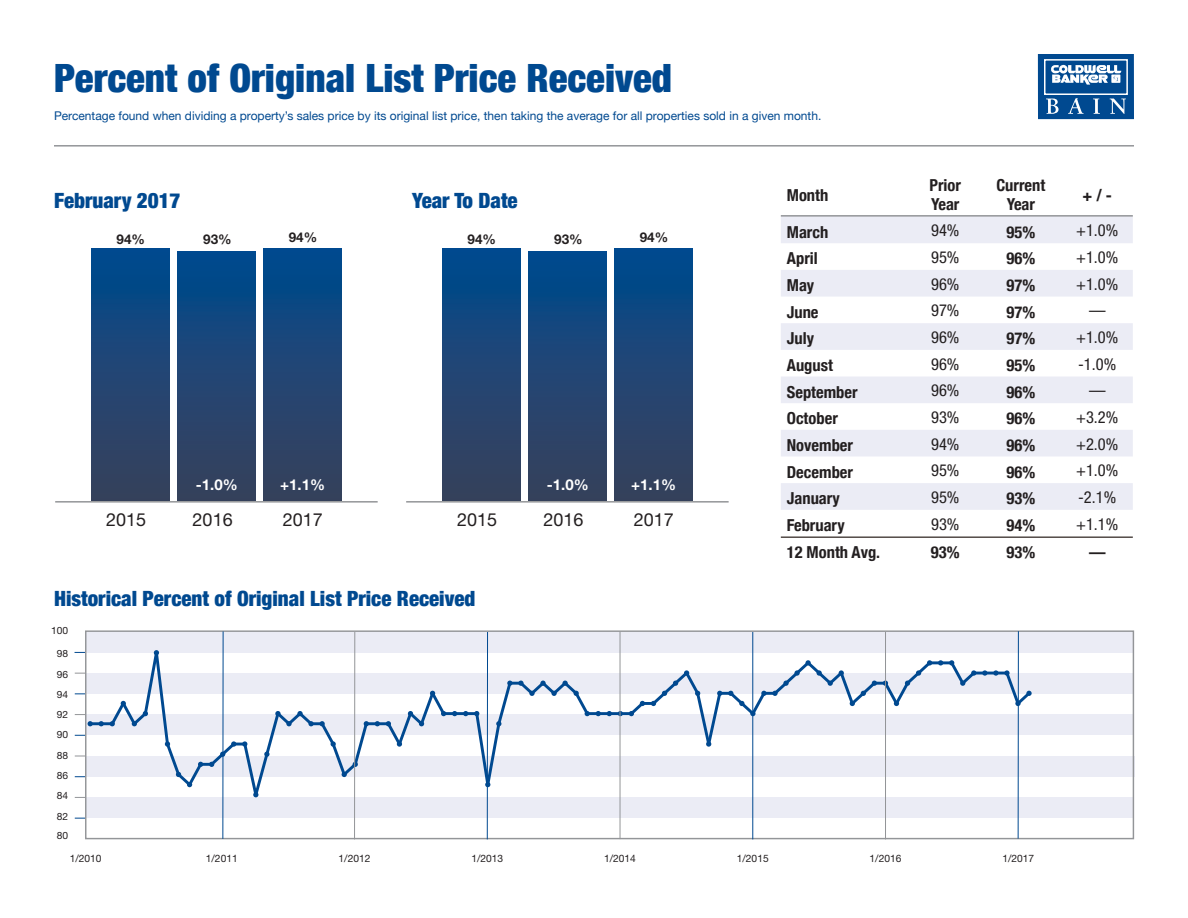
<style>
.page{position:relative;width:1188px;height:918px;background:#fff}
.page>*{position:absolute;margin:0;border:0;box-sizing:border-box;transform-origin:0 0}
.t1{font:900 condensed 39px "Helvetica Neue";color:#004990}
.t2{font:900 condensed 21px "Helvetica Neue";color:#004990}
.t3{font:18px "Helvetica Neue";color:#231f20}
.t4{font:700 condensed 16.5px/19.8px "Helvetica Neue";color:#231f20}
.t5{font:condensed 16.5px "Helvetica Neue";color:#231f20}
.t6{font:700 15px "Helvetica Neue";color:#fff}
.t7{font:700 13.5px "Helvetica Neue";color:#231f20}
.t8{font:12px "Helvetica Neue";color:#004990}
.t9{font:10.2px "Helvetica Neue";color:#231f20}
.t10{font:10.05px "Helvetica Neue";color:#231f20}
</style>
<div class="page">
<div style="left:1038px;top:54px;width:96px;height:65px;background:#004990"></div>
<div style="left:1044px;top:59px;width:84px;height:36px;border:2px solid #fff"></div>
<svg style="left:1051px;top:65px;width:70px;height:20px"></svg>
<svg style="left:1046px;top:98px;width:80px;height:16px"></svg>
<hr style="left:54px;top:145px;width:1080px;height:2px;background:#939598">
<hr style="left:55px;top:501px;width:323px;height:2px;background:#939598">
<div style="left:264px;top:248px;width:77px;height:253px;background:linear-gradient(to bottom,#004a8e,#3c415a)"></div>
<div style="left:178px;top:251px;width:77px;height:250px;background:linear-gradient(to bottom,#004a8e,#3b415a)"></div>
<div style="left:92px;top:248px;width:77px;height:253px;background:linear-gradient(to bottom,#004a8e,#3c415a)"></div>
<hr style="left:406px;top:501px;width:323px;height:2px;background:#939598">
<div style="left:615px;top:248px;width:77px;height:253px;background:linear-gradient(to bottom,#004a8e,#3c415a)"></div>
<div style="left:529px;top:251px;width:77px;height:250px;background:linear-gradient(to bottom,#004a8e,#3b415a)"></div>
<div style="left:443px;top:248px;width:77px;height:253px;background:linear-gradient(to bottom,#004a8e,#3c415a)"></div>
<div style="left:85px;top:632px;width:1048px;height:20px;background:#ebecf5"></div>
<div style="left:85px;top:673px;width:1049px;height:21px;background:#ebecf5"></div>
<div style="left:85px;top:715px;width:1049px;height:20px;background:#ebecf5"></div>
<div style="left:86px;top:756px;width:1048px;height:21px;background:#ebecf5"></div>
<div style="left:85px;top:797px;width:1049px;height:21px;background:#ebecf5"></div>
<div style="left:85px;top:630px;width:1049px;height:209px;border:1px solid #939598"></div>
<svg style="left:75px;top:649px;width:958px;height:149px"></svg>
<hr style="left:223px;top:631px;width:1px;height:208px;background:#004990">
<hr style="left:354px;top:632px;width:1px;height:207px;background:#939598">
<hr style="left:487px;top:632px;width:1px;height:207px;background:#004990">
<hr style="left:620px;top:632px;width:1px;height:207px;background:#939598">
<hr style="left:753px;top:632px;width:1px;height:207px;background:#004990">
<hr style="left:885px;top:632px;width:1px;height:207px;background:#939598">
<hr style="left:1018px;top:631px;width:1px;height:208px;background:#004990">
<svg style="left:781px;top:217px;width:352px;height:293px;fill:#ebecf5"></svg>
<hr style="left:781px;top:215px;width:352px;height:2px;background:#939598">
<hr style="left:781px;top:536px;width:352px;height:2px;background:#524a47">
<h1 class="t1" style="left:54px;top:54px;width:620px">Percent of Original List Price Received</h1>
<p class="t8" style="left:54px;top:109px;width:769px">Percentage found when dividing a property’s sales price by its original list price, then taking the average for all properties sold in a given month.</p>
<p class="t2" style="left:54px;top:188px;width:128px">February 2017</p>
<p class="t4" style="left:787px;top:185px;width:43px">Month</p>
<p class="t4" style="left:930px;top:175px;width:33px">Prior<br>Year</p>
<p class="t4" style="left:996px;top:175px;width:50px;text-align:center">Current<br>Year</p>
<p class="t4" style="left:1083px;top:185px;width:31px">+ / -</p>
<p class="t4" style="left:787px;top:222px;width:43px">March</p>
<p class="t5" style="left:931px;top:225px;width:30px">94%</p>
<p class="t4" style="left:1007px;top:222px;width:30px">95%</p>
<p class="t5" style="left:1076px;top:225px;width:44px">+1.0%</p>
<p class="t4" style="left:787px;top:248px;width:33px">April</p>
<p class="t5" style="left:931px;top:251px;width:30px">95%</p>
<p class="t4" style="left:1007px;top:248px;width:30px">96%</p>
<p class="t5" style="left:1076px;top:251px;width:44px">+1.0%</p>
<p class="t4" style="left:787px;top:275px;width:29px">May</p>
<p class="t5" style="left:931px;top:278px;width:30px">96%</p>
<p class="t4" style="left:1007px;top:275px;width:30px">97%</p>
<p class="t5" style="left:1076px;top:278px;width:44px">+1.0%</p>
<p class="t4" style="left:787px;top:302px;width:33px">June</p>
<p class="t5" style="left:931px;top:305px;width:30px">97%</p>
<p class="t4" style="left:1007px;top:302px;width:30px">97%</p>
<p class="t5" style="left:1089px;top:305px;width:18px">—</p>
<p class="t4" style="left:787px;top:328px;width:29px">July</p>
<p class="t5" style="left:931px;top:331px;width:30px">96%</p>
<p class="t4" style="left:1007px;top:328px;width:30px">97%</p>
<p class="t5" style="left:1076px;top:331px;width:44px">+1.0%</p>
<p class="t4" style="left:787px;top:355px;width:48px">August</p>
<p class="t5" style="left:931px;top:358px;width:30px">96%</p>
<p class="t4" style="left:1007px;top:355px;width:30px">95%</p>
<p class="t5" style="left:1078px;top:358px;width:40px">-1.0%</p>
<p class="t4" style="left:787px;top:382px;width:72px">September</p>
<p class="t5" style="left:931px;top:385px;width:30px">96%</p>
<p class="t4" style="left:1007px;top:382px;width:30px">96%</p>
<p class="t5" style="left:1089px;top:385px;width:18px">—</p>
<p class="t4" style="left:787px;top:408px;width:53px">October</p>
<p class="t5" style="left:931px;top:411px;width:30px">93%</p>
<p class="t4" style="left:1007px;top:408px;width:30px">96%</p>
<p class="t5" style="left:1076px;top:411px;width:44px">+3.2%</p>
<p class="t4" style="left:787px;top:435px;width:68px">November</p>
<p class="t5" style="left:931px;top:438px;width:30px">94%</p>
<p class="t4" style="left:1007px;top:435px;width:30px">96%</p>
<p class="t5" style="left:1076px;top:438px;width:44px">+2.0%</p>
<p class="t4" style="left:787px;top:462px;width:68px">December</p>
<p class="t5" style="left:931px;top:465px;width:30px">95%</p>
<p class="t4" style="left:1007px;top:462px;width:30px">96%</p>
<p class="t5" style="left:1076px;top:465px;width:44px">+1.0%</p>
<p class="t4" style="left:787px;top:488px;width:55px">January</p>
<p class="t5" style="left:931px;top:491px;width:30px">95%</p>
<p class="t4" style="left:1007px;top:488px;width:30px">93%</p>
<p class="t5" style="left:1078px;top:491px;width:40px">-2.1%</p>
<p class="t4" style="left:787px;top:515px;width:59px">February</p>
<p class="t5" style="left:931px;top:518px;width:30px">93%</p>
<p class="t4" style="left:1007px;top:515px;width:30px">94%</p>
<p class="t5" style="left:1076px;top:518px;width:44px">+1.1%</p>
<p class="t4" style="left:787px;top:542px;width:95px">12 Month Avg.</p>
<p class="t4" style="left:931px;top:542px;width:30px">93%</p>
<p class="t4" style="left:1007px;top:542px;width:30px">93%</p>
<p class="t4" style="left:1089px;top:542px;width:18px">—</p>
<p class="t2" style="left:412px;top:188px;width:107px">Year To Date</p>
<p class="t7" style="left:289px;top:233px;width:30px">94%</p>
<p class="t7" style="left:640px;top:233px;width:30px">94%</p>
<p class="t7" style="left:117px;top:234px;width:30px">94%</p>
<p class="t7" style="left:203px;top:234px;width:30px">93%</p>
<p class="t7" style="left:468px;top:234px;width:30px">94%</p>
<p class="t7" style="left:554px;top:234px;width:30px">93%</p>
<p class="t6" style="left:196px;top:480px;width:43px">-1.0%</p>
<p class="t6" style="left:280px;top:480px;width:46px">+1.1%</p>
<p class="t6" style="left:547px;top:480px;width:43px">-1.0%</p>
<p class="t6" style="left:631px;top:480px;width:46px">+1.1%</p>
<p class="t3" style="left:106px;top:513px;width:42px">2015</p>
<p class="t3" style="left:193px;top:513px;width:42px">2016</p>
<p class="t3" style="left:283px;top:513px;width:42px">2017</p>
<p class="t3" style="left:457px;top:513px;width:42px">2015</p>
<p class="t3" style="left:544px;top:513px;width:42px">2016</p>
<p class="t3" style="left:634px;top:513px;width:42px">2017</p>
<p class="t2" style="left:54px;top:586px;width:423px">Historical Percent of Original List Price Received</p>
<p class="t10" style="left:51px;top:627px;width:19px">100</p>
<p class="t10" style="left:57px;top:650px;width:13px">98</p>
<p class="t10" style="left:57px;top:670px;width:13px">96</p>
<p class="t10" style="left:57px;top:691px;width:13px">94</p>
<p class="t10" style="left:57px;top:711px;width:13px">92</p>
<p class="t10" style="left:57px;top:731px;width:13px">90</p>
<p class="t10" style="left:57px;top:752px;width:13px">88</p>
<p class="t10" style="left:57px;top:772px;width:13px">86</p>
<p class="t10" style="left:57px;top:792px;width:13px">84</p>
<p class="t10" style="left:57px;top:812px;width:13px">82</p>
<p class="t10" style="left:57px;top:832px;width:13px">80</p>
<p class="t9" style="left:70px;top:855px;width:33px">1/2010</p>
<p class="t9" style="left:206px;top:855px;width:33px">1/2011</p>
<p class="t9" style="left:339px;top:855px;width:33px">1/2012</p>
<p class="t9" style="left:471px;top:855px;width:33px">1/2013</p>
<p class="t9" style="left:604px;top:855px;width:33px">1/2014</p>
<p class="t9" style="left:737px;top:855px;width:33px">1/2015</p>
<p class="t9" style="left:870px;top:855px;width:33px">1/2016</p>
<p class="t9" style="left:1002px;top:855px;width:33px">1/2017</p>
</div>
